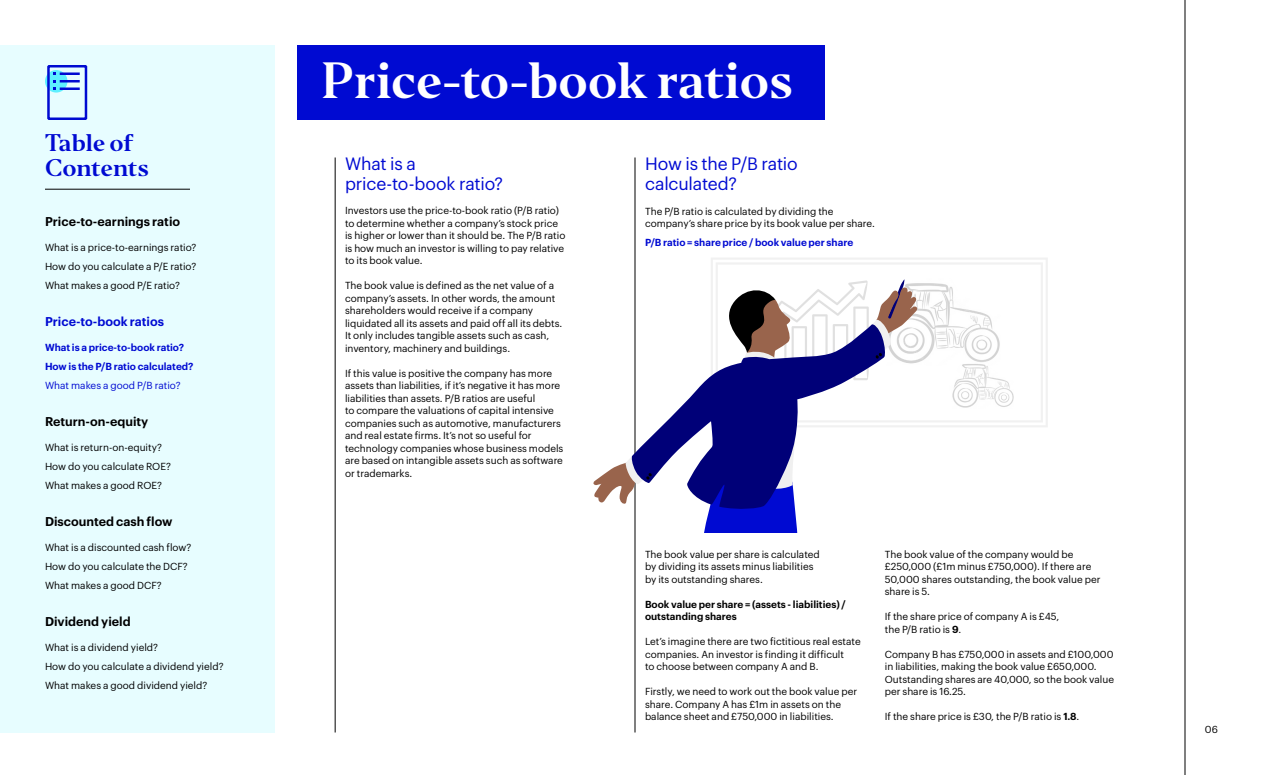
<style>
.page{position:relative;width:1280px;height:775px;background:#fff}
.page>*{position:absolute;margin:0;border:0;box-sizing:border-box;transform-origin:0 0}
.t1{font:47.5px "Invesco Editor";letter-spacing:-.02em;color:#fff}
.t2{font:22.5px "Invesco Editor";letter-spacing:-.015em;color:#000ad2}
.t3{font:17.5px/20px "Graphik";letter-spacing:-.01em;color:#000ad2}
.t4{font:600 12.5px "Graphik";color:#000}
.t5{font:600 12.5px "Graphik";color:#000ad2}
.t6{font:10px/12.5px "Graphik";color:#000}
.t7{font:600 10px "Graphik";color:#000ad2}
.t8{font:600 10px/12.5px "Graphik";color:#000}
.t9{font:10px "Graphik";color:#000ad2}
.s1{font-weight:600}
</style>
<div class="page">
<div style="left:298px;top:45px;width:527px;height:75px;background:#000ad2"></div>
<div style="left:0;top:45px;width:275px;height:687px;background:#e7fdff"></div>
<hr style="left:635px;top:158px;width:1px;height:574px;background:#000">
<hr style="left:335px;top:158px;width:1px;height:574px;background:#000">
<hr style="left:1185px;top:0;width:1px;height:775px;background:#000">
<svg style="left:711px;top:258px;width:337px;height:169px"></svg>
<svg style="left:716px;top:262px;width:327px;height:161px"></svg>
<img style="left:919px;top:279px;width:82px;height:86px">
<div style="left:704px;top:511px;width:94px;height:21px;background:#000ad2"></div>
<svg style="left:632px;top:323px;width:254px;height:188px"></svg>
<svg style="left:593px;top:456px;width:59px;height:49px"></svg>
<svg style="left:720px;top:279px;width:199px;height:103px"></svg>
<img style="left:950px;top:362px;width:64px;height:46px">
<hr style="left:45px;top:189px;width:145px;height:1px;background:#000">
<svg style="left:46px;top:65px;width:42px;height:55px"></svg>
<p class="t2" style="left:45px;top:129px;width:90px">Table of</p>
<p class="t2" style="left:45px;top:154px;width:106px">Contents</p>
<p class="t4" style="left:45px;top:212px;width:137px">Price-to-earnings ratio</p>
<p class="t6" style="left:45px;top:241px;width:153px">What is a price-to-earnings ratio?</p>
<p class="t6" style="left:45px;top:259px;width:153px">How do you calculate a P/E ratio?</p>
<p class="t6" style="left:45px;top:278px;width:137px">What makes a good P/E ratio?</p>
<p class="t5" style="left:45px;top:312px;width:121px">Price-to-book ratios</p>
<p class="t7" style="left:45px;top:340px;width:141px">What is a price-to-book ratio?</p>
<p class="t7" style="left:45px;top:359px;width:150px">How is the P/B ratio calculated?</p>
<p class="t9" style="left:45px;top:378px;width:137px">What makes a good P/B ratio?</p>
<p class="t4" style="left:45px;top:412px;width:105px">Return-on-equity</p>
<p class="t6" style="left:45px;top:441px;width:118px">What is return-on-equity?</p>
<p class="t6" style="left:45px;top:459px;width:127px">How do you calculate ROE?</p>
<p class="t6" style="left:45px;top:478px;width:119px">What makes a good ROE?</p>
<p class="t4" style="left:45px;top:512px;width:129px">Discounted cash flow</p>
<p class="t6" style="left:45px;top:541px;width:148px">What is a discounted cash flow?</p>
<p class="t6" style="left:45px;top:559px;width:144px">How do you calculate the DCF?</p>
<p class="t6" style="left:45px;top:578px;width:118px">What makes a good DCF?</p>
<p class="t4" style="left:45px;top:612px;width:87px">Dividend yield</p>
<p class="t6" style="left:45px;top:641px;width:115px">What is a dividend yield?</p>
<p class="t6" style="left:45px;top:659px;width:180px">How do you calculate a dividend yield?</p>
<p class="t6" style="left:45px;top:678px;width:164px">What makes a good dividend yield?</p>
<p class="t1" style="left:321px;top:50px;width:474px">Price-to-book ratios</p>
<p class="t3" style="left:345px;top:152px;width:160px">What is a price-to-book ratio?</p>
<p class="t6" style="left:345px;top:204px;width:222px">Investors use the price-to-book ratio (P/B ratio) to determine whether a company’s stock price is higher or lower than it should be. The P/B ratio is how much an investor is willing to pay relative to its book value.</p>
<p class="t6" style="left:345px;top:279px;width:219px">The book value is defined as the net value of a company’s assets. In other words, the amount shareholders would receive if a company liquidated all its assets and paid off all its debts.<br>It only includes tangible assets such as cash, inventory, machinery and buildings.</p>
<p class="t6" style="left:345px;top:366px;width:220px">If this value is positive the company has more assets than liabilities, if it’s negative it has more liabilities than assets. P/B ratios are useful<br>to compare the valuations of capital intensive companies such as automotive, manufacturers and real estate firms. It’s not so useful for technology companies whose business models are based on intangible assets such as software or trademarks.</p>
<p class="t3" style="left:645px;top:152px;width:154px">How is the P/B ratio calculated?</p>
<p class="t6" style="left:645px;top:204px;width:231px">The P/B ratio is calculated by dividing the company’s share price by its book value per share.</p>
<p class="t7" style="left:645px;top:235px;width:210px">P/B ratio = share price / book value per share</p>
<p class="t6" style="left:645px;top:547px;width:176px">The book value per share is calculated by dividing its assets minus liabilities by its outstanding shares.</p>
<p class="t8" style="left:645px;top:597px;width:202px">Book value per share = (assets - liabilities) / outstanding shares</p>
<p class="t6" style="left:645px;top:634px;width:217px">Let’s imagine there are two fictitious real estate companies. An investor is finding it difficult<br>to choose between company A and B.</p>
<p class="t6" style="left:645px;top:684px;width:214px">Firstly, we need to work out the book value per share. Company A has £1m in assets on the balance sheet and £750,000 in liabilities.</p>
<p class="t6" style="left:885px;top:547px;width:217px">The book value of the company would be £250,000 (£1m minus £750,000). If there are 50,000 shares outstanding, the book value per share is 5.</p>
<p class="t6" style="left:885px;top:609px;width:176px">If the share price of company A is £45, the P/B ratio is <span class="s1">9</span>.</p>
<p class="t6" style="left:885px;top:647px;width:231px">Company B has £750,000 in assets and £100,000 in liabilities, making the book value £650,000.<br>Outstanding shares are 40,000, so the book value per share is 16.25.</p>
<p class="t6" style="left:885px;top:709px;width:196px">If the share price is £30, the P/B ratio is <span class="s1">1.8</span>.</p>
<p class="t6" style="left:1205px;top:722px;width:15px">06</p>
</div>
